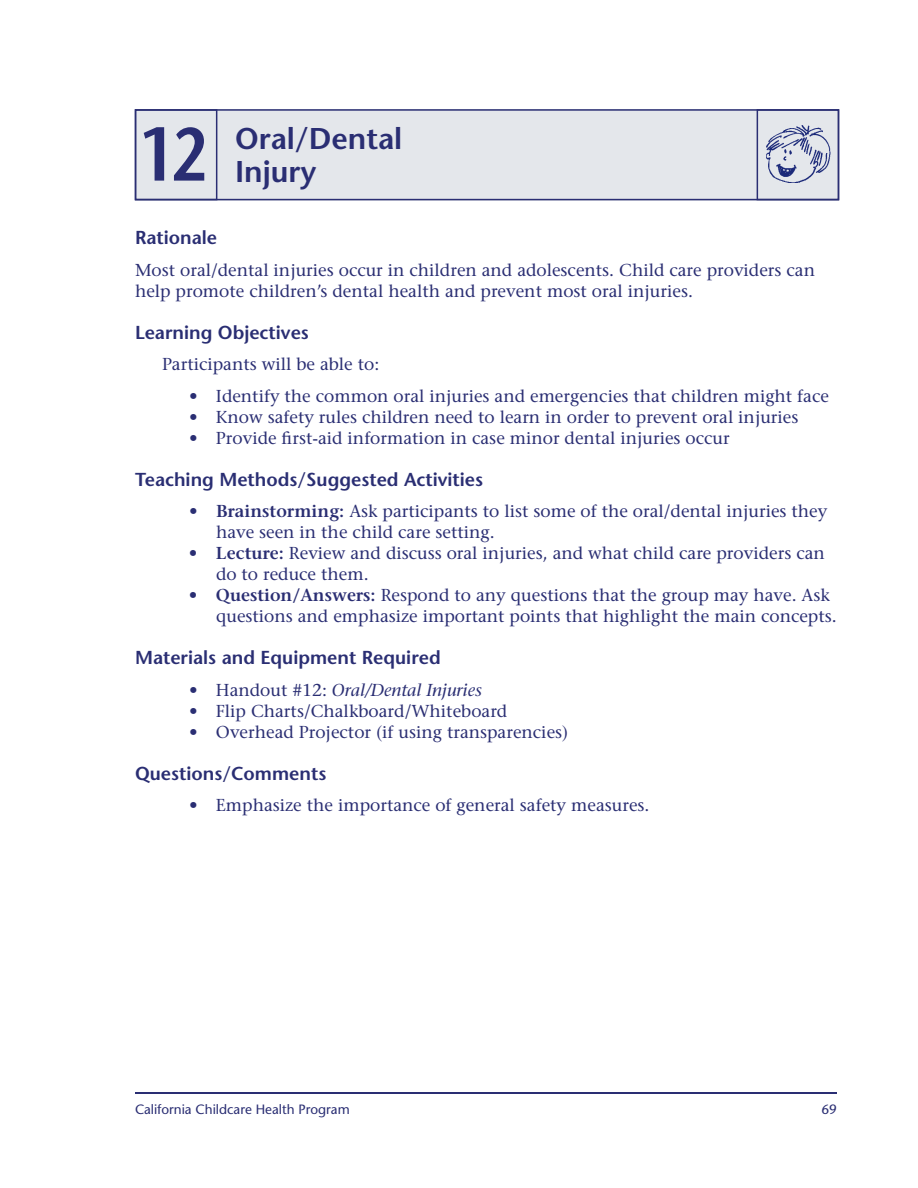
<style>
.page{position:relative;width:918px;height:1188px;background:#fff}
.page>*{position:absolute;margin:0;border:0;box-sizing:border-box;transform-origin:0 0}
.t1{font:600 75px "Stone Sans";color:#2a2e73;scale:.9 1}
.t2{font:600 30px "Stone Sans";color:#2a2e73}
.t3{font:600 18.75px "Stone Sans";color:#2a2e73}
.t4{font:17.25px/21px "Stone Serif";color:#2a2e73}
.t5{font:italic 17.25px "Stone Serif";color:#2a2e73}
.t6{font:13.5px "Stone Sans";color:#2a2e73}
.s1{font-weight:600}
.s2{font-style:normal}
</style>
<div class="page">
<hr style="left:135px;top:1092px;width:702px;height:1px;background:#2a2e73">
<div style="left:135px;top:109px;width:622px;height:91px;background:#e4e7eb"></div>
<svg style="left:757px;top:109px;width:82px;height:91px"></svg>
<h1 class="t1" style="left:137px;top:108px;width:78px">12</h1>
<h2 class="t2" style="left:235px;top:120px;width:169px">Oral/Dental</h2>
<h2 class="t2" style="left:235px;top:153px;width:83px">Injury</h2>
<p class="t3" style="left:135px;top:226px;width:84px">Rationale</p>
<p class="t4" style="left:135px;top:259px;width:682px">Most oral/dental injuries occur in children and adolescents. Child care providers can help promote children’s dental health and prevent most oral injuries.</p>
<p class="t3" style="left:135px;top:321px;width:175px">Learning Objectives</p>
<p class="t4" style="left:162px;top:354px;width:219px">Participants will be able to:</p>
<p class="t4" style="left:189px;top:385px;width:641px">• Identify the common oral injuries and emergencies that children might face</p>
<p class="t4" style="left:189px;top:406px;width:611px">• Know safety rules children need to learn in order to prevent oral injuries</p>
<p class="t4" style="left:189px;top:427px;width:542px">• Provide first-aid information in case minor dental injuries occur</p>
<p class="t3" style="left:135px;top:468px;width:350px">Teaching Methods/Suggested Activities</p>
<p class="t4" style="left:216px;top:501px;width:613px;text-indent:-27px">• <span class="s1">Brainstorming:</span> Ask participants to list some of the oral/dental injuries they have seen in the child care setting.</p>
<p class="t4" style="left:216px;top:543px;width:610px;text-indent:-27px"><span class="s1">• Lecture:</span> Review and discuss oral injuries, and what child care providers can do to reduce them.</p>
<p class="t4" style="left:216px;top:585px;width:622px;text-indent:-27px"><span class="s1">• Question/Answers:</span> Respond to any questions that the group may have. Ask questions and emphasize important points that highlight the main concepts.</p>
<p class="t3" style="left:135px;top:646px;width:307px">Materials and Equipment Required</p>
<p class="t5" style="left:189px;top:680px;width:295px"><span class="s2">• Handout #12:</span> Oral/Dental Injuries</p>
<p class="t4" style="left:189px;top:700px;width:320px">• Flip Charts/Chalkboard/Whiteboard</p>
<p class="t4" style="left:189px;top:721px;width:381px">• Overhead Projector (if using transparencies)</p>
<p class="t3" style="left:135px;top:762px;width:193px">Questions/Comments</p>
<p class="t4" style="left:189px;top:795px;width:462px">• Emphasize the importance of general safety measures.</p>
<p class="t6" style="left:135px;top:1101px;width:216px">California Childcare Health Program</p>
<p class="t6" style="left:822px;top:1101px;width:17px">69</p>
</div>
